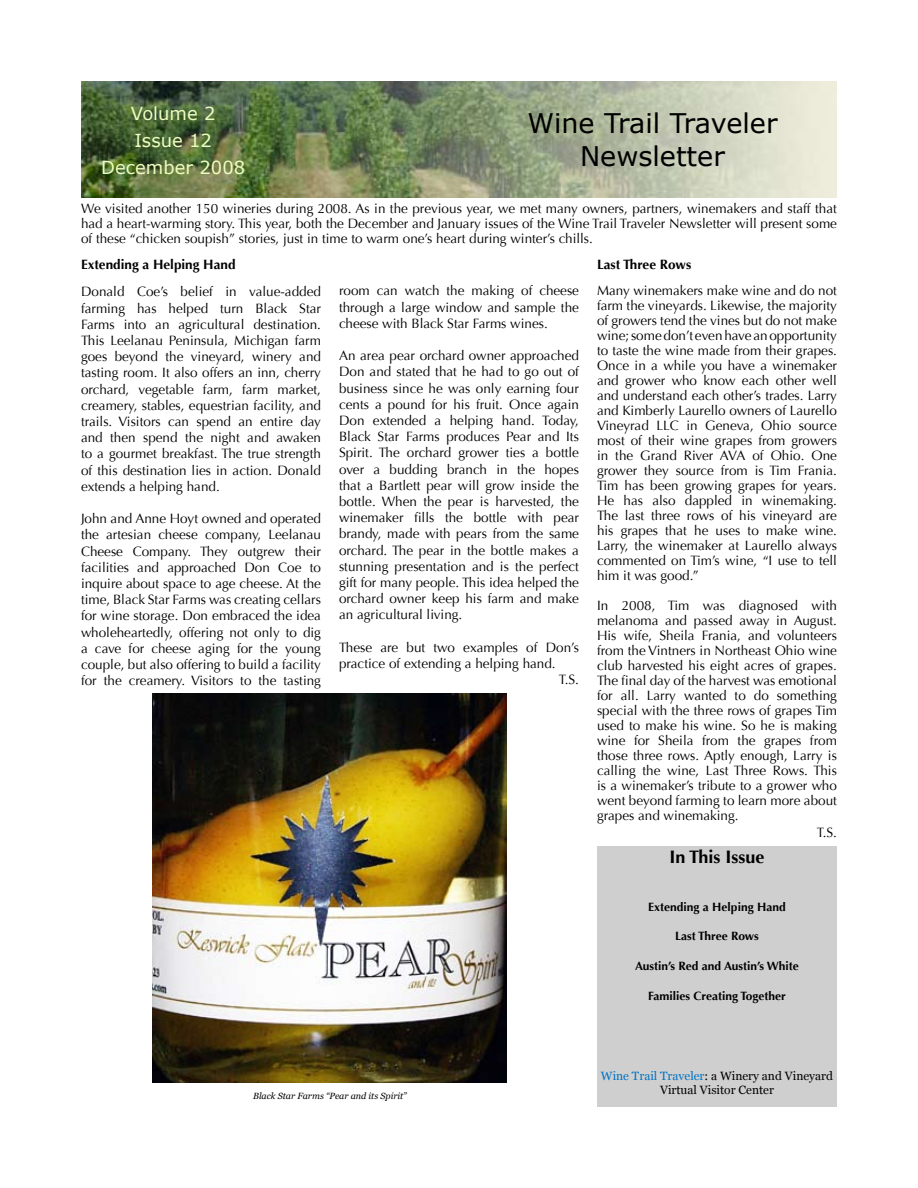
<style>
.page{position:relative;width:918px;height:1188px;background:#fff}
.page>*{position:absolute;margin:0;border:0;box-sizing:border-box;transform-origin:0 0}
.t1{font:27px/32.4px "Verdana";color:#000;text-align:center}
.t2{font:18px/27px "Verdana";color:#edfdbf;text-align:center}
.t3{font:700 18px "Optima";color:#000}
.t4{font:13.5px/16.2px "Optima";color:#000;text-align:justify}
.t5{font:700 13.5px "Optima";color:#000}
.t6{font:700 12px "Optima";color:#000}
.t7{font:12px/14.4px "Georgia";color:#000;text-align:center}
.t8{font:italic 9px "Georgia";color:#000}
.s1{color:#0074c4}
</style>
<div class="page">
<div style="left:597px;top:846px;width:240px;height:261px;background:#cfcfd0"></div>
<img style="left:81px;top:81px;width:756px;height:117px">
<img style="left:152px;top:693px;width:354px;height:390px">
<h2 class="t2" style="left:101px;top:100px;width:145px">Volume 2<br>Issue 12<br>December 2008</h2>
<h1 class="t1" style="left:527px;top:106px;width:252px">Wine Trail Traveler<br>Newsletter</h1>
<p class="t4" style="left:81px;top:201px;width:758px;line-height:15px">We visited another 150 wineries during 2008. As in the previous year, we met many owners, partners, winemakers and staff that had a heart-warming story. This year, both the December and January issues of the Wine Trail Traveler Newsletter will present some of these “chicken soupish” stories, just in time to warm one’s heart during winter’s chills.</p>
<p class="t5" style="left:81px;top:257px;width:156px">Extending a Helping Hand</p>
<p class="t4" style="left:81px;top:284px;width:242px">Donald Coe’s belief in value-added farming has helped turn Black Star Farms into an agricultural destination.<br>This Leelanau Peninsula, Michigan farm goes beyond the vineyard, winery and tasting room. It also offers an inn, cherry orchard, vegetable farm, farm market, creamery, stables, equestrian facility, and trails. Visitors can spend an entire day and then spend the night and awaken to a gourmet breakfast. The true strength of this destination lies in action. Donald extends a helping hand.</p>
<p class="t4" style="left:81px;top:511px;width:242px">John and Anne Hoyt owned and operated the artesian cheese company, Leelanau Cheese Company. They outgrew their facilities and approached Don Coe to inquire about space to age cheese. At the time, Black Star Farms was creating cellars for wine storage. Don embraced the idea wholeheartedly, offering not only to dig a cave for cheese aging for the young couple, but also offering to build a facility for the creamery. Visitors to the tasting</p>
<p class="t4" style="left:339px;top:283px;width:242px">room can watch the making of cheese through a large window and sample the cheese with Black Star Farms wines.</p>
<p class="t4" style="left:339px;top:348px;width:242px">An area pear orchard owner approached Don and stated that he had to go out of business since he was only earning four cents a pound for his fruit. Once again Don extended a helping hand. Today, Black Star Farms produces Pear and Its Spirit. The orchard grower ties a bottle over a budding branch in the hopes that a Bartlett pear will grow inside the bottle. When the pear is harvested, the winemaker fills the bottle with pear brandy, made with pears from the same orchard. The pear in the bottle makes a stunning presentation and is the perfect gift for many people. This idea helped the orchard owner keep his farm and make an agricultural living.</p>
<p class="t4" style="left:339px;top:639px;width:241px">These are but two examples of Don’s</p>
<p class="t4" style="left:339px;top:656px;width:218px">practice of extending a helping hand.</p>
<p class="t4" style="left:559px;top:672px;width:22px">T.S.</p>
<p class="t5" style="left:597px;top:257px;width:96px">Last Three Rows</p>
<p class="t4" style="left:597px;top:284px;width:242px;line-height:15px">Many winemakers make wine and do not farm the vineyards. Likewise, the majority of growers tend the vines but do not make wine; some don’t even have an opportunity to taste the wine made from their grapes.<br>Once in a while you have a winemaker and grower who know each other well and understand each other’s trades. Larry and Kimberly Laurello owners of Laurello Vineyrad LLC in Geneva, Ohio source most of their wine grapes from growers in the Grand River AVA of Ohio. One grower they source from is Tim Frania.<br>Tim has been growing grapes for years.<br>He has also dappled in winemaking.<br>The last three rows of his vineyard are his grapes that he uses to make wine.<br>Larry, the winemaker at Laurello always commented on Tim’s wine, “I use to tell him it was good.”</p>
<p class="t4" style="left:597px;top:598px;width:242px">In 2008, Tim was diagnosed with</p>
<p class="t4" style="left:597px;top:613px;width:242px">melanoma and passed away in August.</p>
<p class="t4" style="left:597px;top:628px;width:242px">His wife, Sheila Frania, and volunteers</p>
<p class="t4" style="left:597px;top:643px;width:242px">from the Vintners in Northeast Ohio wine</p>
<p class="t4" style="left:597px;top:658px;width:241px">club harvested his eight acres of grapes.</p>
<p class="t4" style="left:597px;top:673px;width:241px">The final day of the harvest was emotional</p>
<p class="t4" style="left:597px;top:688px;width:242px">for all. Larry wanted to do something</p>
<p class="t4" style="left:597px;top:703px;width:242px">special with the three rows of grapes Tim</p>
<p class="t4" style="left:597px;top:718px;width:241px">used to make his wine. So he is making</p>
<p class="t4" style="left:597px;top:733px;width:241px">wine for Sheila from the grapes from</p>
<p class="t4" style="left:597px;top:748px;width:241px">those three rows. Aptly enough, Larry is</p>
<p class="t4" style="left:597px;top:763px;width:241px">calling the wine, Last Three Rows. This</p>
<p class="t4" style="left:597px;top:778px;width:241px">is a winemaker’s tribute to a grower who</p>
<p class="t4" style="left:597px;top:793px;width:241px">went beyond farming to learn more about</p>
<p class="t4" style="left:597px;top:808px;width:143px">grapes and winemaking.</p>
<p class="t4" style="left:817px;top:824px;width:22px">T.S.</p>
<h2 class="t3" style="left:670px;top:846px;width:96px">In This Issue</h2>
<p class="t6" style="left:648px;top:900px;width:139px">Extending a Helping Hand</p>
<p class="t6" style="left:675px;top:929px;width:85px">Last Three Rows</p>
<p class="t6" style="left:635px;top:958px;width:165px">Austin’s Red and Austin’s White</p>
<p class="t6" style="left:648px;top:988px;width:139px">Families Creating Together</p>
<p class="t8" style="left:253px;top:1091px;width:155px">Black Star Farms “Pear and its Spirit”</p>
<p class="t7" style="left:601px;top:1068px;width:234px"><span class="s1">Wine Trail Traveler</span>: a Winery and Vineyard<br>Virtual Visitor Center</p>
</div>
